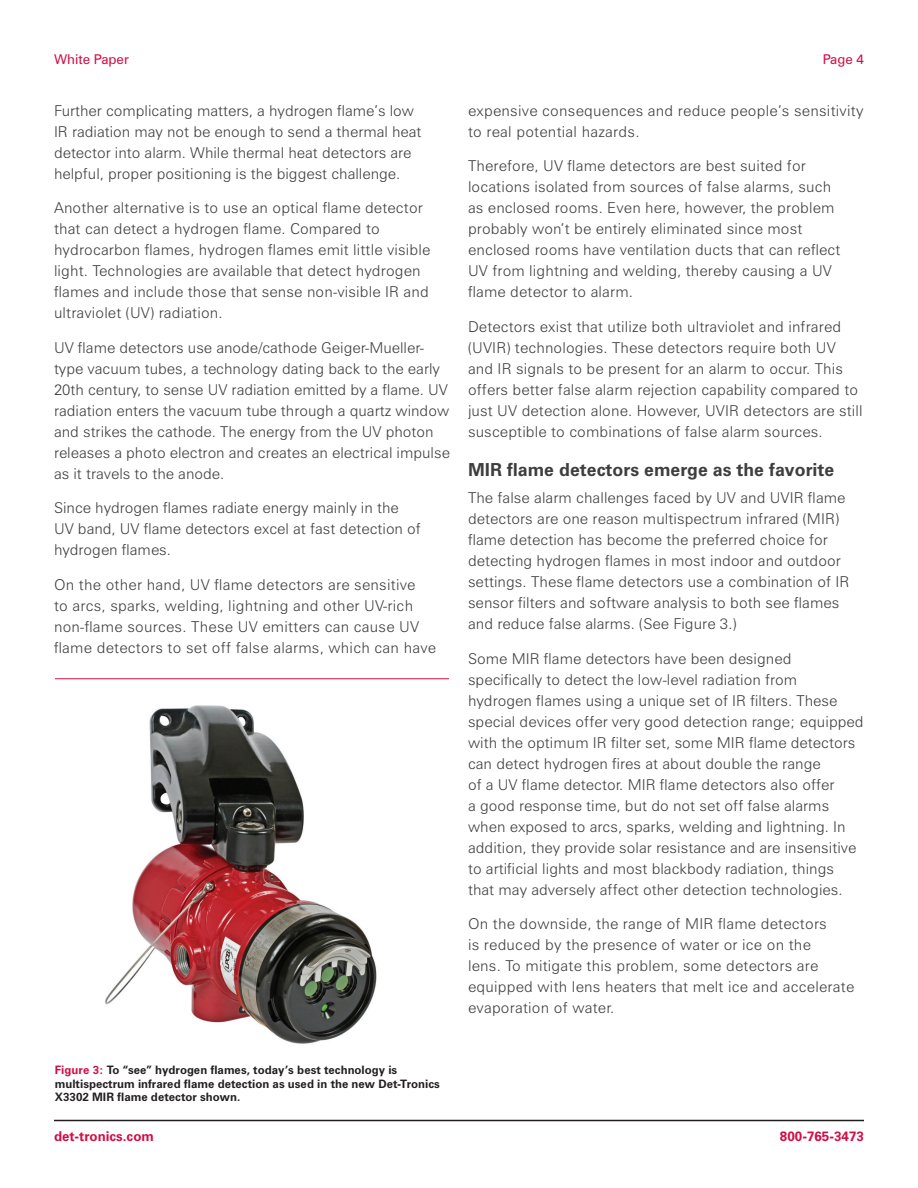
<style>
.page{position:relative;width:918px;height:1188px;background:#fff}
.page>*{position:absolute;margin:0;border:0;box-sizing:border-box;transform-origin:0 0}
.t1{font:700 18px "Zurich BT";color:#3e3e3f}
.t2{font:300 15px/21px "Zurich BT";letter-spacing:.005em;color:#3e3e3f}
.t3{font:700 13.5px "Zurich BT";color:#d20d44}
.t4{font:13.5px "Zurich BT";color:#d20d44}
.t5{font:700 11.7px/14px "Zurich BT";color:#231f20}
.s1{color:#d20d44}
</style>
<div class="page">
<hr style="left:54px;top:1120px;width:810px;height:1px;background:#231f20">
<img style="left:105px;top:705px;width:272px;height:339px">
<hr style="left:55px;top:678px;width:394px;height:1px;background:#d20d44">
<p class="t4" style="left:54px;top:51px;width:77px">White Paper</p>
<p class="t4" style="left:823px;top:51px;width:43px">Page 4</p>
<p class="t2" style="left:54px;top:100px;width:369px">Further complicating matters, a hydrogen flame’s low IR radiation may not be enough to send a thermal heat detector into alarm. While thermal heat detectors are helpful, proper positioning is the biggest challenge.</p>
<p class="t2" style="left:54px;top:198px;width:378px">Another alternative is to use an optical flame detector that can detect a hydrogen flame. Compared to hydrocarbon flames, hydrogen flames emit little visible light. Technologies are available that detect hydrogen flames and include those that sense non-visible IR and ultraviolet (UV) radiation.</p>
<p class="t2" style="left:54px;top:337px;width:398px">UV flame detectors use anode/cathode Geiger-Mueller&shy;type vacuum tubes, a technology dating back to the early 20th century, to sense UV radiation emitted by a flame. UV radiation enters the vacuum tube through a quartz window and strikes the cathode. The energy from the UV photon releases a photo electron and creates an electrical impulse as it travels to the anode.</p>
<p class="t2" style="left:54px;top:498px;width:368px">Since hydrogen flames radiate energy mainly in the<br>UV band, UV flame detectors excel at fast detection of hydrogen flames.</p>
<p class="t2" style="left:54px;top:574px;width:384px">On the other hand, UV flame detectors are sensitive<br>to arcs, sparks, welding, lightning and other UV-rich non-flame sources. These UV emitters can cause UV flame detectors to set off false alarms, which can have</p>
<p class="t2" style="left:468px;top:100px;width:397px">expensive consequences and reduce people’s sensitivity to real potential hazards.</p>
<p class="t2" style="left:468px;top:156px;width:374px">Therefore, UV flame detectors are best suited for locations isolated from sources of false alarms, such as enclosed rooms. Even here, however, the problem probably won’t be entirely eliminated since most enclosed rooms have ventilation ducts that can reflect UV from lightning and welding, thereby causing a UV flame detector to alarm.</p>
<p class="t2" style="left:468px;top:316px;width:396px">Detectors exist that utilize both ultraviolet and infrared (UVIR) technologies. These detectors require both UV and IR signals to be present for an alarm to occur. This offers better false alarm rejection capability compared to just UV detection alone. However, UVIR detectors are still susceptible to combinations of false alarm sources.</p>
<p class="t1" style="left:468px;top:459px;width:368px">MIR flame detectors emerge as the favorite</p>
<p class="t2" style="left:468px;top:488px;width:383px">The false alarm challenges faced by UV and UVIR flame detectors are one reason multispectrum infrared (MIR) flame detection has become the preferred choice for detecting hydrogen flames in most indoor and outdoor settings. These flame detectors use a combination of IR sensor filters and software analysis to both see flames and reduce false alarms. (See Figure 3.)</p>
<p class="t2" style="left:468px;top:648px;width:397px">Some MIR flame detectors have been designed specifically to detect the low-level radiation from hydrogen flames using a unique set of IR filters. These special devices offer very good detection range; equipped with the optimum IR filter set, some MIR flame detectors can detect hydrogen fires at about double the range<br>of a UV flame detector. MIR flame detectors also offer<br>a good response time, but do not set off false alarms when exposed to arcs, sparks, welding and lightning. In addition, they provide solar resistance and are insensitive to artificial lights and most blackbody radiation, things that may adversely affect other detection technologies.</p>
<p class="t2" style="left:468px;top:914px;width:388px">On the downside, the range of MIR flame detectors<br>is reduced by the presence of water or ice on the<br>lens. To mitigate this problem, some detectors are equipped with lens heaters that melt ice and accelerate evaporation of water.</p>
<p class="t5" style="left:55px;top:1062px;width:387px"><span class="s1">Figure 3:</span> To “see” hydrogen flames, today’s best technology is multispectrum infrared flame detection as used in the new Det-Tronics<br>X3302 MIR flame detector shown.</p>
<p class="t3" style="left:54px;top:1128px;width:101px">det-tronics.com</p>
<p class="t3" style="left:780px;top:1128px;width:86px">800-765-3473</p>
</div>
